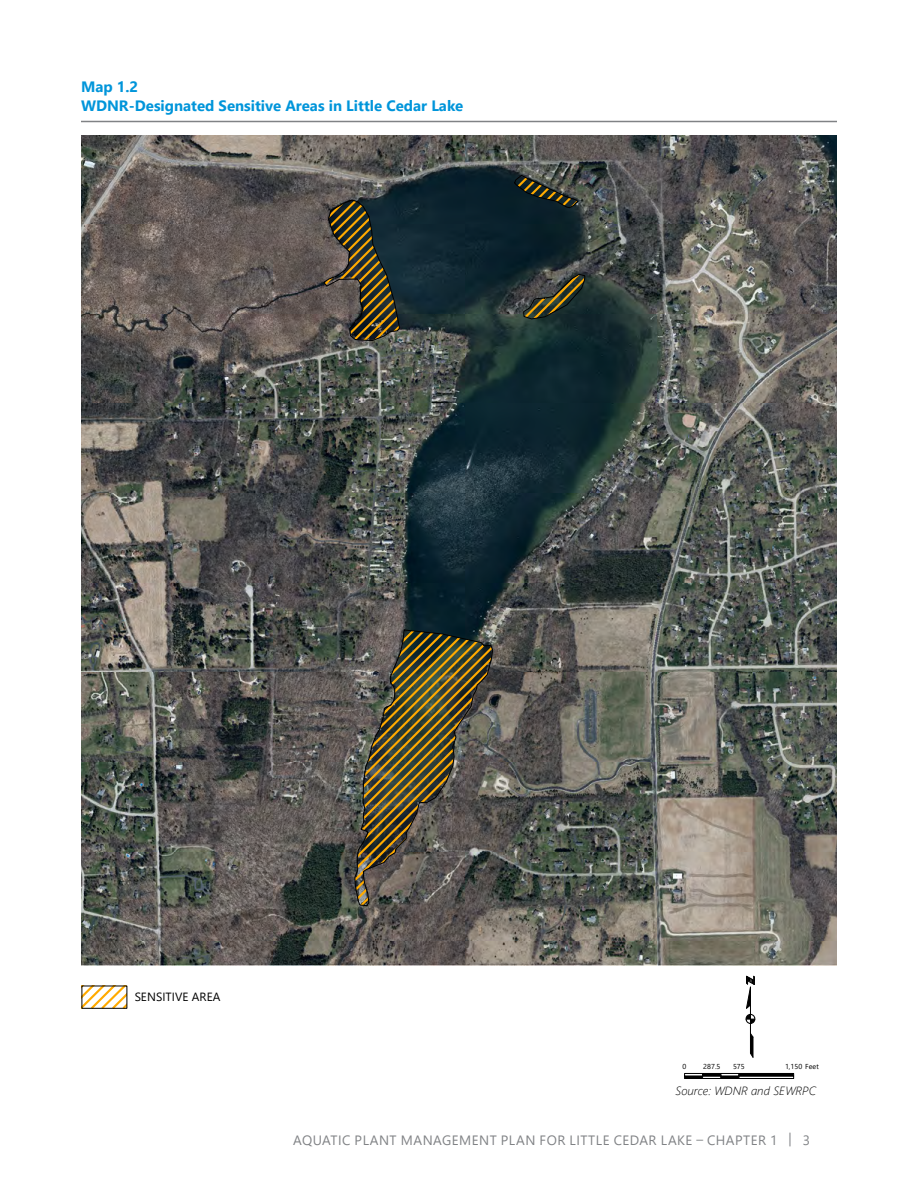
<style>
.page{position:relative;width:918px;height:1188px;background:#fff}
.page>*{position:absolute;margin:0;border:0;box-sizing:border-box;transform-origin:0 0}
.Map_Title{font:700 15px/19.5px "Segoe UI";color:#0095da}
.t1{font:13.5px "Segoe UI";letter-spacing:.035em;color:#808285}
.t2{font:italic 300 11.85px "Segoe UI";color:#000}
.t3{font:11.85px "Segoe UI";letter-spacing:.01em;color:#000}
.t4{font:7.2px "Segoe UI";letter-spacing:.01em;color:#000}
</style>
<div class="page">
<hr style="left:81px;top:121px;width:756px;height:1px;background:#808285">
<img style="left:82px;top:135px;width:755px;height:830px">
<svg style="left:514px;top:174px;width:65px;height:34px"></svg>
<svg style="left:523px;top:274px;width:63px;height:46px"></svg>
<svg style="left:323px;top:199px;width:77px;height:142px"></svg>
<svg style="left:354px;top:629px;width:139px;height:277px"></svg>
<svg style="left:745px;top:976px;width:11px;height:82px"></svg>
<hr style="left:685px;top:1076px;width:18px;height:3px;background:#000">
<div style="left:685px;top:1073px;width:18px;height:3px;background:#fff;border:1px solid #000"></div>
<div style="left:703px;top:1076px;width:18px;height:3px;background:#fff;border:1px solid #000"></div>
<hr style="left:703px;top:1073px;width:18px;height:3px;background:#000">
<hr style="left:721px;top:1076px;width:18px;height:3px;background:#000">
<div style="left:721px;top:1073px;width:18px;height:3px;background:#fff;border:1px solid #000"></div>
<div style="left:739px;top:1076px;width:55px;height:3px;background:#fff;border:1px solid #000"></div>
<hr style="left:739px;top:1073px;width:55px;height:3px;background:#000">
<svg style="left:84px;top:988px;width:41px;height:19px"></svg>
<div style="left:82px;top:986px;width:45px;height:23px;border:1px solid #000"></div>
<p class="Map_Title" style="left:81px;top:76px;width:384px">Map 1.2<br>WDNR-Designated Sensitive Areas in Little Cedar Lake</p>
<p class="t3" style="left:135px;top:986px;width:87px">SENSITIVE AREA</p>
<p class="t4" style="left:683px;top:1060px;width:5px">0</p>
<p class="t4" style="left:703px;top:1060px;width:19px">287.5</p>
<p class="t4" style="left:733px;top:1060px;width:13px">575</p>
<p class="t4" style="left:785px;top:1060px;width:35px">1,150 Feet</p>
<p class="t2" style="left:676px;top:1079px;width:142px">Source: WDNR and SEWRPC</p>
<p class="t1" style="left:293px;top:1127px;width:518px">AQUATIC PLANT MANAGEMENT PLAN FOR LITTLE CEDAR LAKE – CHAPTER 1 | 3</p>
</div>
